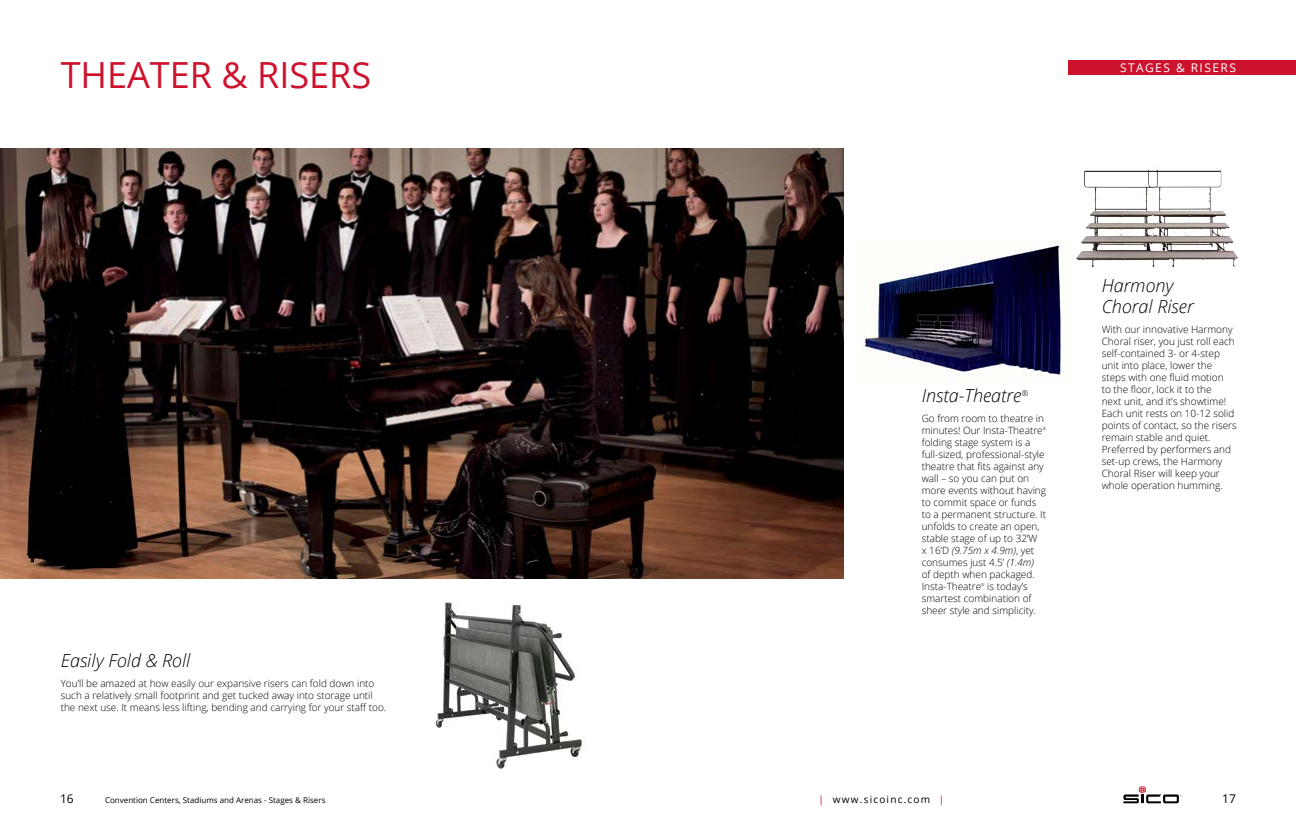
<style>
.page{position:relative;width:1296px;height:828px;background:#fff}
.page>*{position:absolute;margin:0;border:0;box-sizing:border-box;transform-origin:0 0}
.t1{font:36px "Open Sans";color:#cd122d}
.t2{font:italic 300 18px/21.6px "Open Sans";color:#000}
.t3{font:12px "Open Sans";letter-spacing:.12em;color:#fff}
.t4{font:12px "Open Sans";color:#000}
.t5{font:300 10px/12px "Open Sans";color:#000}
.t6{font:10px "Open Sans";letter-spacing:.12em;color:#000}
.t7{font:8px "Open Sans";color:#000}
.t8{font:italic 300 8px "Open Sans";color:#000}
.t9{font:300 4px "Open Sans";color:#000}
.s1{font-style:italic}
.s2{color:#cd122d}
</style>
<div class="page">
<svg style="left:1123px;top:786px;width:59px;height:17px"></svg>
<div style="left:1068px;top:60px;width:228px;height:15px;background:#cd122d"></div>
<img style="left:861px;top:240px;width:202px;height:142px">
<img style="left:0;top:148px;width:844px;height:431px">
<img style="left:1076px;top:167px;width:75px;height:100px">
<img style="left:435px;top:601px;width:150px;height:168px">
<hr style="left:1085px;top:171px;width:135px;height:1px;background:#000">
<h1 class="t1" style="left:61px;top:50px;width:312px">THEATER &amp; RISERS</h1>
<h2 class="t2" style="left:61px;top:650px;width:131px">Easily Fold &amp; Roll</h2>
<p class="t5" style="left:61px;top:677px;width:327px">You’ll be amazed at how easily our expansive risers can fold down into such a relatively small footprint and get tucked away into storage until the next use. It means less lifting, bending and carrying for your staff too.</p>
<p class="t3" style="left:1120px;top:59px;width:118px">STAGES &amp; RISERS</p>
<h2 class="t2" style="left:922px;top:384px;width:101px">Insta-Theatre</h2>
<p class="t8" style="left:1021px;top:388px;width:8px">®</p>
<p class="t5" style="left:922px;top:412px;width:124px">Go from room to theatre in minutes! Our Insta-Theatre</p>
<p class="t9" style="left:1043px;top:425px;width:5px">®</p>
<p class="t5" style="left:922px;top:436px;width:126px">folding stage system is a full-sized, professional-style theatre that fits against any wall – so you can put on more events without having to commit space or funds to a permanent structure. It unfolds to create an open, stable stage of up to 32’W<br>x 16’D <span class="s1">(9.75m x 4.9m)</span>, yet consumes just 4.5’ <span class="s1">(1.4m)<br></span>of depth when packaged.<br>Insta-Theatre</p>
<p class="t5" style="left:922px;top:580px;width:116px;text-indent:66px">is today’s smartest combination of sheer style and simplicity.</p>
<p class="t9" style="left:981px;top:581px;width:5px">®</p>
<h2 class="t2" style="left:1102px;top:274px;width:93px">Harmony<br>Choral Riser</h2>
<p class="t5" style="left:1102px;top:323px;width:136px">With our innovative Harmony<br>Choral riser, you just roll each self-contained 3- or 4-step unit into place, lower the steps with one fluid motion<br>to the floor, lock it to the<br>next unit, and it’s showtime!<br>Each unit rests on 10-12 solid points of contact, so the risers remain stable and quiet.<br>Preferred by performers and set-up crews, the Harmony<br>Choral Riser will keep your whole operation humming.</p>
<p class="t4" style="left:60px;top:791px;width:15px">16</p>
<p class="t7" style="left:105px;top:795px;width:222px">Convention Centers, Stadiums and Arenas - Stages &amp; Risers</p>
<p class="t6" style="left:819px;top:793px;width:127px"><span class="s2">|</span> www.sicoinc.com <span class="s2">|</span></p>
<p class="t4" style="left:1222px;top:791px;width:15px">17</p>
</div>
